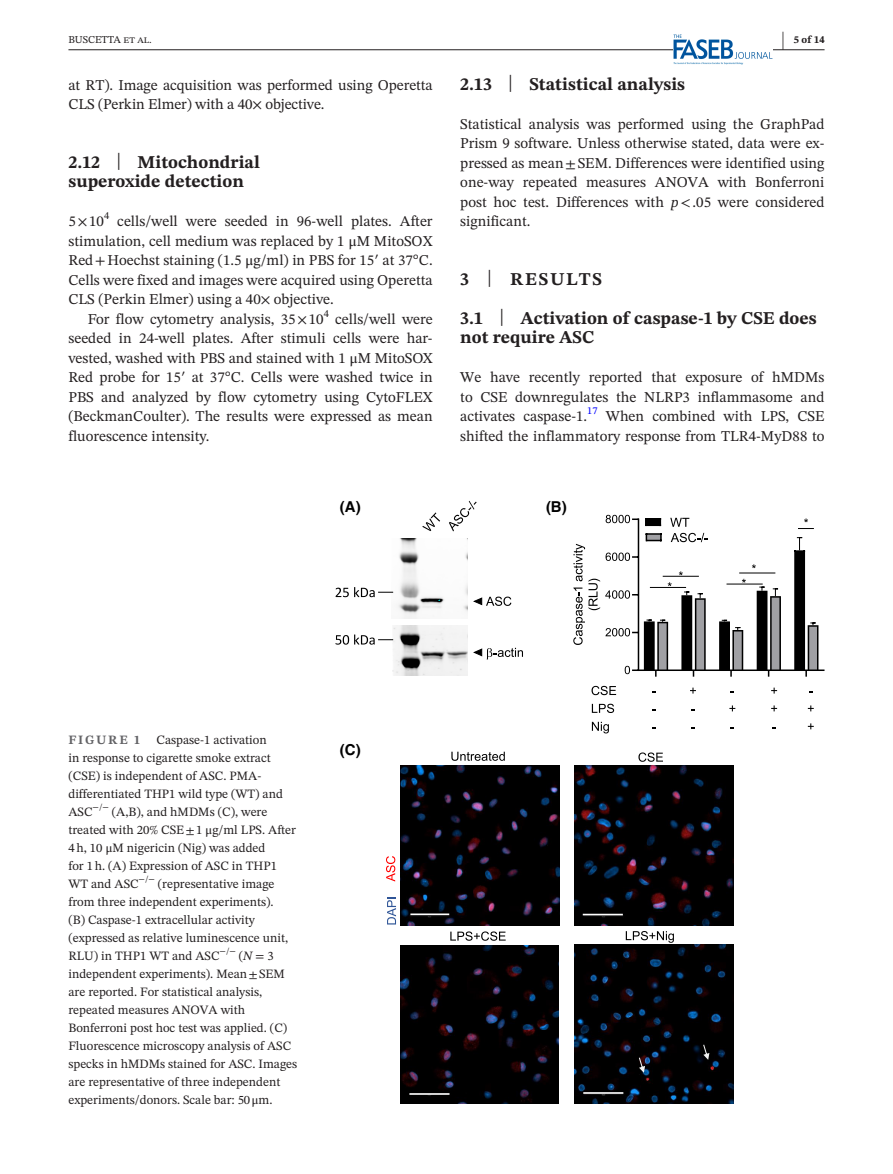
<style>
.page{position:relative;width:893px;height:1174px;background:#fff}
.page>*{position:absolute;margin:0;border:0;box-sizing:border-box;transform-origin:0 0}
.t1{font:700 21px "STIX Two Text";color:#231f20;scale:.42 1}
.t2{font:700 18px/19.5px "STIX Two Text";color:#231f20}
.t3{font:15px/19.5px "STIX Two Text";color:#231f20;text-align:justify}
.t4{font:700 15px "Helvetica";color:#000}
.t5{font:12.75px/18px "STIX Two Text";color:#231f20}
.t6{font:700 12.75px "STIX Two Text";letter-spacing:.14em;color:#636366}
.t7{font:10.5px "STIX Two Text";color:#231f20}
.t8{font:700 10.5px "STIX Two Text";color:#231f20}
.t9{font:10.5px "STIX Two Text";color:#00f}
.t10{font:8.85px "STIX Two Text";color:#231f20}
.s1{font-family:"STIX"}
.s2{font-weight:400;font-size:23.7px}
.s3{font-style:italic}
.s4{font-size:12.75px}
.s5{font-style:italic;font-size:12.75px}
.s6{font-family:"STIX";font-size:12.75px}
</style>
<div class="page">
<hr style="left:68px;top:49px;width:756px;height:1px;background:#231f20">
<img style="left:673px;top:35px;width:99px;height:30px">
<svg style="left:592px;top:703px;width:22px;height:10px"></svg>
<svg style="left:591px;top:686px;width:25px;height:9px"></svg>
<svg style="left:592px;top:722px;width:17px;height:11px"></svg>
<svg style="left:690px;top:687px;width:6px;height:6px"></svg>
<svg style="left:729px;top:705px;width:6px;height:6px"></svg>
<svg style="left:771px;top:705px;width:6px;height:6px"></svg>
<svg style="left:771px;top:687px;width:6px;height:6px"></svg>
<svg style="left:808px;top:705px;width:6px;height:6px"></svg>
<svg style="left:808px;top:723px;width:6px;height:6px"></svg>
<img style="left:401px;top:945px;width:158px;height:159px">
<hr style="left:409px;top:1093px;width:40px;height:1px;background:#fff">
<svg style="left:450px;top:931px;width:56px;height:9px"></svg>
<img style="left:574px;top:944px;width:159px;height:159px">
<svg style="left:639px;top:1057px;width:6px;height:15px"></svg>
<hr style="left:583px;top:1092px;width:40px;height:1px;background:#fff">
<svg style="left:703px;top:1044px;width:6px;height:15px"></svg>
<svg style="left:626px;top:931px;width:48px;height:11px"></svg>
<img style="left:401px;top:766px;width:159px;height:159px">
<hr style="left:410px;top:913px;width:39px;height:2px;background:#fff">
<svg style="left:451px;top:751px;width:54px;height:10px"></svg>
<svg style="left:387px;top:897px;width:9px;height:27px"></svg>
<svg style="left:386px;top:856px;width:9px;height:25px"></svg>
<svg style="left:573px;top:515px;width:251px;height:161px"></svg>
<hr style="left:663px;top:576px;width:36px;height:1px;background:#000">
<hr style="left:726px;top:584px;width:37px;height:1px;background:#000">
<hr style="left:739px;top:573px;width:36px;height:1px;background:#000">
<img style="left:574px;top:766px;width:159px;height:159px">
<hr style="left:583px;top:913px;width:40px;height:2px;background:#fff">
<svg style="left:638px;top:752px;width:25px;height:10px"></svg>
<img style="left:393px;top:625px;width:75px;height:50px">
<img style="left:393px;top:539px;width:75px;height:80px">
<svg style="left:473px;top:596px;width:38px;height:10px"></svg>
<svg style="left:335px;top:634px;width:58px;height:10px"></svg>
<svg style="left:336px;top:587px;width:57px;height:10px"></svg>
<svg style="left:422px;top:512px;width:18px;height:19px"></svg>
<svg style="left:449px;top:501px;width:28px;height:30px"></svg>
<svg style="left:473px;top:647px;width:50px;height:12px"></svg>
<h1 class="t1" style="left:782px;top:24px;width:8px">|</h1>
<p class="t7" style="left:68px;top:32px;width:85px">BUSCETTA et al.</p>
<p class="t8" style="left:794px;top:32px;width:32px">5 of 14</p>
<p class="t3" style="left:68px;top:75px;width:366px">at RT). Image acquisition was performed using Operetta<br>CLS (Perkin Elmer) with a 40<span class="s1">×</span> objective.</p>
<p class="t2" style="left:460px;top:74px;width:226px">2.13 <span class="s2">|</span> Statistical analysis</p>
<p class="t3" style="left:460px;top:114px;width:366px">Statistical analysis was performed using the GraphPad Prism 9 software. Unless otherwise stated, data were ex&shy;pressed as mean<span class="s1">±</span>SEM. Differences were identified using one-way repeated measures ANOVA with Bonferroni post hoc test. Differences with <span class="s3">p</span><span class="s1">&lt;</span>.05 were considered significant.</p>
<p class="t2" style="left:68px;top:152px;width:193px">2.12 <span class="s2">|</span> Mitochondrial superoxide detection</p>
<p class="t3" style="left:68px;top:211px;width:37px">5<span class="s1">×</span>10</p>
<p class="t7" style="left:104px;top:208px;width:7px">4</p>
<p class="t3" style="left:117px;top:211px;width:317px">cells/well were seeded in 96-well plates. After</p>
<p class="t3" style="left:68px;top:231px;width:366px">stimulation, cell medium was replaced by 1 <span class="s1">μ</span>M MitoSOX</p>
<p class="t3" style="left:68px;top:250px;width:366px">Red<span class="s1">+</span>Hoechst staining (1.5 <span class="s1">μ</span>g/ml) in PBS for 15′ at 37°C.</p>
<p class="t3" style="left:68px;top:270px;width:366px">Cells were fixed and images were acquired using Operetta</p>
<p class="t3" style="left:68px;top:289px;width:267px">CLS (Perkin Elmer) using a 40<span class="s1">×</span> objective.</p>
<p class="t3" style="left:88px;top:309px;width:237px">For flow cytometry analysis, 35<span class="s1">×</span>10</p>
<p class="t7" style="left:324px;top:306px;width:7px">4</p>
<p class="t2" style="left:460px;top:260px;width:358px;line-height:39px">3 <span class="s2">|</span> RESULTS<br>3.1 <span class="s2">|</span> Activation of caspase-1 by CSE does</p>
<p class="t2" style="left:460px;top:328px;width:136px">not require ASC</p>
<p class="t3" style="left:460px;top:367px;width:366px">We have recently reported that exposure of hMDMs to CSE downregulates the NLRP3 inflammasome and activates caspase-1.</p>
<p class="t3" style="left:68px;top:309px;width:366px;text-indent:267px">cells/well were seeded in 24-well plates. After stimuli cells were har&shy;vested, washed with PBS and stained with 1 <span class="s1">μ</span>M MitoSOX Red probe for 15′ at 37°C. Cells were washed twice in PBS and analyzed by flow cytometry using CytoFLEX (BeckmanCoulter). The results were expressed as mean fluorescence intensity.</p>
<p class="t9" style="left:587px;top:403px;width:12px">17</p>
<p class="t3" style="left:460px;top:406px;width:366px;text-align:right">When combined with LPS, CSE<br>shifted the inflammatory response from TLR4-MyD88 to</p>
<p class="t4" style="left:340px;top:497px;width:22px">(A)</p>
<p class="t5" style="left:68px;top:730px;width:229px;text-indent:88px">Caspase-1 activation<br>in response to cigarette smoke extract (CSE) is independent of ASC. PMA&shy;differentiated THP1 wild type (WT) and ASC<sup>−/−</sup> (A,B), and hMDMs (C), were treated with 20% CSE<span class="s1">±</span>1 <span class="s1">μ</span>g/ml LPS. After 4h, 10 <span class="s1">μ</span>M nigericin (Nig) was added<br>for 1h. (A) Expression of ASC in THP1<br>WT and ASC<sup>−/−</sup> (representative image from three independent experiments).<br>(B) Caspase-1 extracellular activity (expressed as relative luminescence unit, RLU) in THP1 WT and ASC</p>
<p class="t6" style="left:68px;top:730px;width:73px">FIGURE 1</p>
<p class="t10" style="left:220px;top:945px;width:56px">−/− <span class="s4">(</span><span class="s5">N</span> <span class="s6">=</span> <span class="s4">3</span></p>
<p class="t5" style="left:68px;top:964px;width:230px">independent experiments). Mean<span class="s1">±</span>SEM are reported. For statistical analysis, repeated measures ANOVA with Bonferroni post hoc test was applied. (C)<br>Fluorescence microscopy analysis of ASC specks in hMDMs stained for ASC. Images are representative of three independent experiments/donors. Scale bar: 50<span class="s1">μ</span>m.</p>
<p class="t4" style="left:340px;top:741px;width:22px">(C)</p>
<p class="t4" style="left:546px;top:497px;width:22px">(B)</p>
</div>
